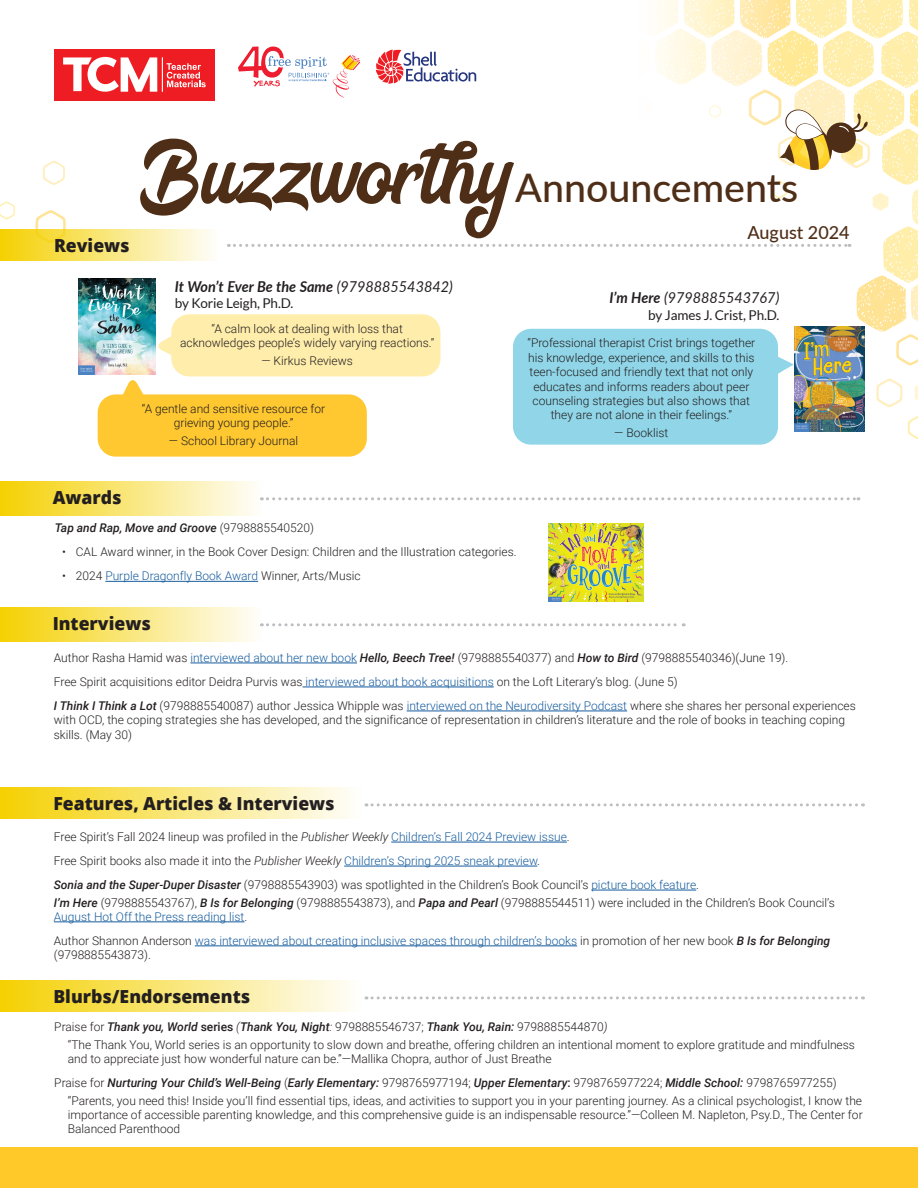
<style>
.page{position:relative;width:918px;height:1188px;background:#fff}
.page>*{position:absolute;margin:0;border:0;box-sizing:border-box;transform-origin:0 0}
.t1{font:108px "Bring Heart";color:#4f2e17}
.t2{font:500 39.3px "Lato";color:#4f2e17}
.Headline{font:800 18px "Open Sans";color:#231f20}
.t3{font:500 18px "Lato";color:#4f2e17}
.Body_Header{font:italic 700 15px "Lato";color:#231f20;scale:.96 1}
.Body_Header-2{font:italic 15px "Lato";color:#231f20;scale:.96 1}
.Body_Header-3{font:13.5px "Lato";letter-spacing:-.01em;color:#231f20}
.Praise_Indent{font:300 12px/14.4px "Roboto";color:#231f20}
.Advance_Praise{font:300 12px/14.4px "Roboto";color:#231f20}
.Reviews{font:300 12px/14.4px "Roboto";color:#231f20;text-align:center}
.Praise_Indent-2{font:300 12px/14.4px "Roboto";color:#175d9e}
.Praise_Indent-3{font:italic 500 12px "Roboto";color:#231f20}
.Advance_Praise-2{font:italic 500 12px "Roboto";color:#231f20}
.Highlight_Text{font:italic 500 12px "Roboto";color:#231f20}
.s1{font-weight:400}
.s2{font-weight:700}
.s3{font-weight:300;font-style:normal}
.s4{color:#231f20}
.s5{color:#175d9e}
.s6{font-weight:500;font-style:italic}
.s7{font-style:italic}
.s8{font-weight:500;font-style:italic;color:#231f20}
.s9{font-style:normal}
.s10{font-weight:300}
</style>
<div class="page">
<div style="left:0;top:1148px;width:918px;height:40px;background:#ffc929"></div>
<div style="left:513px;top:329px;width:265px;height:116px;background:#90d6e8;border-radius:18px"></div>
<div style="left:0;top:788px;width:362px;height:31px;background:linear-gradient(to right,#f5d002,#fefefc)"></div>
<div style="left:0;top:981px;width:362px;height:31px;background:linear-gradient(to right,#f5d002,#fefefc)"></div>
<div style="left:0;top:607px;width:262px;height:35px;background:linear-gradient(to right,#f5d103,#fefefa)"></div>
<svg style="left:261px;top:623px;width:423px;height:3px"></svg>
<div style="left:0;top:481px;width:262px;height:35px;background:linear-gradient(to right,#f5d103,#fefefa)"></div>
<svg style="left:261px;top:497px;width:598px;height:3px"></svg>
<hr style="left:190px;top:663px;width:167px;height:1px;background:#175d9e">
<hr style="left:303px;top:687px;width:191px;height:1px;background:#175d9e">
<hr style="left:407px;top:711px;width:220px;height:1px;background:#175d9e">
<hr style="left:105px;top:581px;width:153px;height:1px;background:#175d9e">
<div style="left:98px;top:394px;width:269px;height:63px;background:#ffc730;border-radius:18px"></div>
<svg style="left:0;top:0;width:918px;height:439px"></svg>
<img style="left:79px;top:279px;width:77px;height:96px">
<svg style="left:366px;top:803px;width:497px;height:3px"></svg>
<svg style="left:366px;top:996px;width:497px;height:3px"></svg>
<img style="left:549px;top:523px;width:95px;height:79px">
<hr style="left:391px;top:842px;width:176px;height:1px;background:#175d9e">
<hr style="left:344px;top:866px;width:193px;height:1px;background:#175d9e">
<hr style="left:591px;top:890px;width:105px;height:1px;background:#175d9e">
<hr style="left:54px;top:922px;width:191px;height:1px;background:#175d9e">
<hr style="left:195px;top:946px;width:382px;height:1px;background:#175d9e">
<p class="Headline" style="left:54px;top:231px;width:77px">Reviews</p>
<p class="t1" style="left:140px;top:116px;width:370px">Buzzworthy</p>
<p class="t2" style="left:515px;top:160px;width:284px">Announcements</p>
<p class="t3" style="left:748px;top:220px;width:104px">August 2024</p>
<p class="Body_Header" style="left:175px;top:276px;width:291px">It Won’t Ever Be the Same <span class="s1">(9798885543842)</span></p>
<p class="Body_Header-3" style="left:175px;top:296px;width:120px">by Korie Leigh, Ph.D.</p>
<p class="Reviews" style="left:180px;top:321px;width:256px">“A calm look at dealing with loss that acknowledges people’s widely varying reactions.”</p>
<p class="Reviews" style="left:261px;top:353px;width:93px">— Kirkus Reviews</p>
<p class="Reviews" style="left:142px;top:401px;width:185px">“A gentle and sensitive resource for grieving young people.”</p>
<p class="Reviews" style="left:169px;top:433px;width:131px">— School Library Journal</p>
<p class="Body_Header-2" style="left:609px;top:287px;width:178px"><span class="s2">I’m Here</span> (9798885543767)</p>
<p class="Body_Header-3" style="left:648px;top:307px;width:133px">by James J. Crist, Ph.D.</p>
<p class="Reviews" style="left:527px;top:335px;width:229px">“Professional therapist Crist brings together his knowledge, experience, and skills to this teen-focused and friendly text that not only educates and informs readers about peer counseling strategies but also shows that they are not alone in their feelings.”</p>
<p class="Reviews" style="left:614px;top:425px;width:56px">— Booklist</p>
<p class="Headline" style="left:53px;top:484px;width:70px">Awards</p>
<p class="Highlight_Text" style="left:55px;top:520px;width:261px">Tap and Rap, Move and Groove <span class="s3">(9798885540520)</span></p>
<p class="Praise_Indent" style="left:62px;top:545px;width:456px">• CAL Award winner, in the Book Cover Design: Children and the Illustration categories.</p>
<p class="Praise_Indent-2" style="left:62px;top:569px;width:300px"><span class="s4">• 2024</span> Purple Dragonfly Book Award <span class="s4">Winner, Arts/Music</span></p>
<p class="Headline" style="left:53px;top:610px;width:100px">Interviews</p>
<p class="Advance_Praise" style="left:54px;top:650px;width:736px">Author Rasha Hamid was <span class="s5">interviewed about her new book</span> <span class="s6">Hello, Beech Tree!</span> (9798885540377) and <span class="s6">How to Bird</span> (9798885540346)(June 19).</p>
<p class="Advance_Praise" style="left:54px;top:674px;width:625px">Free Spirit acquisitions editor Deidra Purvis was <span class="s5">interviewed about book acquisitions</span> on the Loft Literary’s blog. (June 5)</p>
<p class="Advance_Praise" style="left:54px;top:698px;width:803px"><span class="s6">I Think I Think a Lot</span> (9798885540087) author Jessica Whipple was <span class="s5">interviewed on the Neurodiversity Podcast</span> where she shares her personal experiences with OCD, the coping strategies she has developed, and the significance of representation in children’s literature and the role of books in teaching coping skills. (May 30)</p>
<p class="Headline" style="left:53px;top:790px;width:283px">Features, Articles &amp; Interviews</p>
<p class="Praise_Indent" style="left:54px;top:829px;width:517px">Free Spirit’s Fall 2024 lineup was profiled in the <span class="s7">Publisher Weekly</span> <span class="s5">Children’s Fall 2024 Preview issue</span>.</p>
<p class="Praise_Indent" style="left:54px;top:853px;width:488px">Free Spirit books also made it into the <span class="s7">Publisher Weekly</span> <span class="s5">Children’s Spring 2025 sneak preview</span>.</p>
<p class="Praise_Indent" style="left:54px;top:877px;width:647px"><span class="s6">Sonia and the Super-Duper Disaster</span> (9798885543903) was spotlighted in the Children’s Book Council’s <span class="s5">picture book feature</span>.</p>
<p class="Praise_Indent" style="left:54px;top:895px;width:782px"><span class="s6">I’m Here</span> (9798885543767), <span class="s6">B Is for Belonging</span> (9798885543873), and <span class="s6">Papa and Pearl</span> (9798885544511) were included in the Children’s Book Council’s<br><span class="s5">August Hot Off the Press reading list</span>.</p>
<p class="Praise_Indent-2" style="left:54px;top:933px;width:778px"><span class="s4">Author Shannon Anderson</span> was interviewed about creating inclusive spaces through children’s books <span class="s4">in promotion of her new book</span> <span class="s8">B Is for Belonging </span><span class="s4">(9798885543873).</span></p>
<p class="Headline" style="left:53px;top:983px;width:198px">Blurbs/Endorsements</p>
<p class="Advance_Praise-2" style="left:54px;top:1019px;width:555px"><span class="s3">Praise for</span> Thank you, World <span class="s9">series</span> <span class="s10">(</span>Thank You, Night<span class="s10">:</span> <span class="s3">9798885546737;</span> Thank You, Rain: <span class="s3">9798885544870</span><span class="s10">)</span></p>
<p class="Praise_Indent" style="left:68px;top:1037px;width:789px">“The Thank You, World series is an opportunity to slow down and breathe, offering children an intentional moment to explore gratitude and mindfulness and to appreciate just how wonderful nature can be.”—Mallika Chopra, author of Just Breathe</p>
<p class="Praise_Indent-3" style="left:54px;top:1074px;width:784px"><span class="s3">Praise for</span> Nurturing Your Child’s Well-Being <span class="s3">(</span>Early Elementary: <span class="s3">9798765977194;</span> Upper Elementary<span class="s9">:</span> <span class="s3">9798765977224;</span> Middle School: <span class="s3">9798765977255)</span></p>
<p class="Praise_Indent" style="left:68px;top:1093px;width:796px;text-align:justify">“Parents, you need this! Inside you’ll find essential tips, ideas, and activities to support you in your parenting journey. As a clinical psychologist, I know the importance of accessible parenting knowledge, and this comprehensive guide is an indispensable resource.”—Colleen M. Napleton, Psy.D., The Center for Balanced Parenthood</p>
</div>
